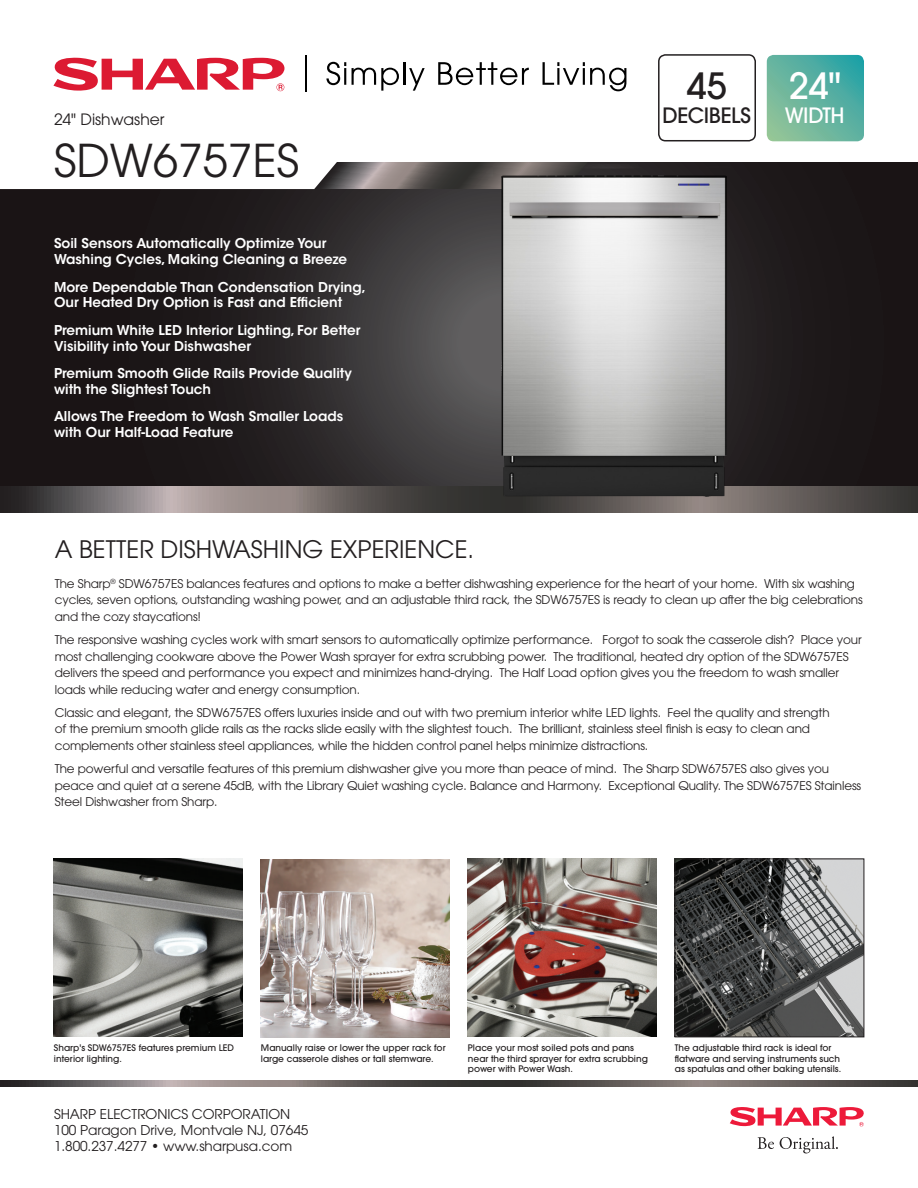
<style>
.page{position:relative;width:918px;height:1188px;background:#fff}
.page>*{position:absolute;margin:0;border:0;box-sizing:border-box;transform-origin:0 0}
.t1{font:45px "ITC Avant Garde Std";color:#231f20}
.t2{font:500 36px "ITC Avant Garde Std";color:#fff}
.t3{font:500 36px "ITC Avant Garde Std";color:#231f20}
.Headline{font:24px "ITC Avant Garde Std";color:#231f20}
.t4{font:500 21px "ITC Avant Garde Std";letter-spacing:-.02em;color:#231f20}
.t5{font:500 21px "ITC Avant Garde Std";letter-spacing:-.025em;color:#fff}
.t6{font:15.6px "ITC Avant Garde Std";color:#231f20}
.t7{font:600 13.5px/15.9px "ITC Avant Garde Std";color:#fff}
.t8{font:13.5px/16.2px "ITC Avant Garde Std";letter-spacing:-.005em;color:#231f20}
.overview_text{font:12px/16.5px "ITC Avant Garde Std";letter-spacing:-.01em;color:#231f20}
.t9{font:500 9px/10.5px "ITC Avant Garde Std";color:#231f20}
</style>
<div class="page">
<svg style="left:0;top:1080px;width:918px;height:7px;background:#665f5e"></svg>
<svg style="left:0;top:162px;width:918px;height:324px;background:#231f20"></svg>
<svg style="left:0;top:486px;width:918px;height:27px;background:#6a6362"></svg>
<img style="left:447px;top:164px;width:335px;height:346px">
<img style="left:54px;top:859px;width:189px;height:178px">
<img style="left:468px;top:859px;width:189px;height:178px">
<img style="left:677px;top:861px;width:185px;height:174px">
<div style="left:675px;top:859px;width:189px;height:178px;border:1px solid #231f20"></div>
<img style="left:261px;top:859px;width:189px;height:178px">
<svg style="left:326px;top:62px;width:20px;height:23px"></svg>
<svg style="left:352px;top:68px;width:47px;height:23px"></svg>
<hr style="left:403px;top:62px;width:3px;height:23px;background:#000">
<svg style="left:409px;top:68px;width:16px;height:23px"></svg>
<svg style="left:438px;top:62px;width:91px;height:23px"></svg>
<svg style="left:543px;top:62px;width:83px;height:29px"></svg>
<svg style="left:53px;top:58px;width:231px;height:33px"></svg>
<svg style="left:305px;top:56px;width:1px;height:36px"></svg>
<svg style="left:0;top:162px;width:588px;height:27px"></svg>
<svg style="left:758px;top:1137px;width:16px;height:12px"></svg>
<svg style="left:780px;top:1136px;width:58px;height:17px"></svg>
<svg style="left:730px;top:1107px;width:134px;height:20px"></svg>
<svg style="left:767px;top:55px;width:97px;height:86px;background:#60b29f"></svg>
<div style="left:658px;top:54px;width:98px;height:87px;border:2px solid #231f20;border-radius:7px"></div>
<h3 class="t6" style="left:54px;top:110px;width:112px">24" Dishwasher</h3>
<h1 class="t1" style="left:54px;top:132px;width:247px">SDW6757ES</h1>
<p class="t7" style="left:54px;top:235px;width:295px">Soil Sensors Automatically Optimize Your<br>Washing Cycles, Making Cleaning a Breeze</p>
<p class="t7" style="left:54px;top:279px;width:313px">More Dependable Than Condensation Drying,<br>Our Heated Dry Option is Fast and Efficient</p>
<p class="t7" style="left:54px;top:322px;width:308px">Premium White LED Interior Lighting, For Better<br>Visibility into Your Dishwasher</p>
<p class="t7" style="left:54px;top:365px;width:299px">Premium Smooth Glide Rails Provide Quality with the Slightest Touch</p>
<p class="t7" style="left:54px;top:408px;width:291px">Allows The Freedom to Wash Smaller Loads with Our Half-Load Feature</p>
<h2 class="t3" style="left:687px;top:63px;width:41px">45</h2>
<h3 class="t4" style="left:663px;top:102px;width:90px">DECIBELS</h3>
<h2 class="t2" style="left:789px;top:63px;width:53px">24"</h2>
<h3 class="t5" style="left:785px;top:102px;width:61px">WIDTH</h3>
<p class="Headline" style="left:55px;top:534px;width:421px">A BETTER DISHWASHING EXPERIENCE.</p>
<p class="overview_text" style="left:55px;top:575px;width:810px">The Sharp<sup>®</sup> SDW6757ES balances features and options to make a better dishwashing experience for the heart of your home. With six washing cycles, seven options, outstanding washing power, and an adjustable third rack, the SDW6757ES is ready to clean up after the big celebrations and the cozy staycations!</p>
<p class="overview_text" style="left:55px;top:631px;width:808px">The responsive washing cycles work with smart sensors to automatically optimize performance. Forgot to soak the casserole dish? Place your most challenging cookware above the Power Wash sprayer for extra scrubbing power. The traditional, heated dry option of the SDW6757ES delivers the speed and performance you expect and minimizes hand-drying. The Half Load option gives you the freedom to wash smaller loads while reducing water and energy consumption.</p>
<p class="overview_text" style="left:55px;top:704px;width:777px">Classic and elegant, the SDW6757ES offers luxuries inside and out with two premium interior white LED lights. Feel the quality and strength of the premium smooth glide rails as the racks slide easily with the slightest touch. The brilliant, stainless steel finish is easy to clean and complements other stainless steel appliances, while the hidden control panel helps minimize distractions.</p>
<p class="overview_text" style="left:55px;top:760px;width:808px">The powerful and versatile features of this premium dishwasher give you more than peace of mind. The Sharp SDW6757ES also gives you peace and quiet at a serene 45dB, with the Library Quiet washing cycle. Balance and Harmony. Exceptional Quality. The SDW6757ES Stainless<br>Steel Dishwasher from Sharp.</p>
<p class="t9" style="left:54px;top:1042px;width:182px">Sharp's SDW6757ES features premium LED interior lighting.</p>
<p class="t9" style="left:468px;top:1042px;width:182px">Place your most soiled pots and pans near the third sprayer for extra scrubbing power with Power Wash.</p>
<p class="t9" style="left:261px;top:1042px;width:186px">Manually raise or lower the upper rack for large casserole dishes or tall stemware.</p>
<p class="t9" style="left:675px;top:1042px;width:168px">The adjustable third rack is ideal for flatware and serving instruments such as spatulas and other baking utensils.</p>
<p class="t8" style="left:54px;top:1106px;width:256px">SHARP ELECTRONICS CORPORATION<br>100 Paragon Drive, Montvale NJ, 07645<br>1.800.237.4277 • www.sharpusa.com</p>
</div>
